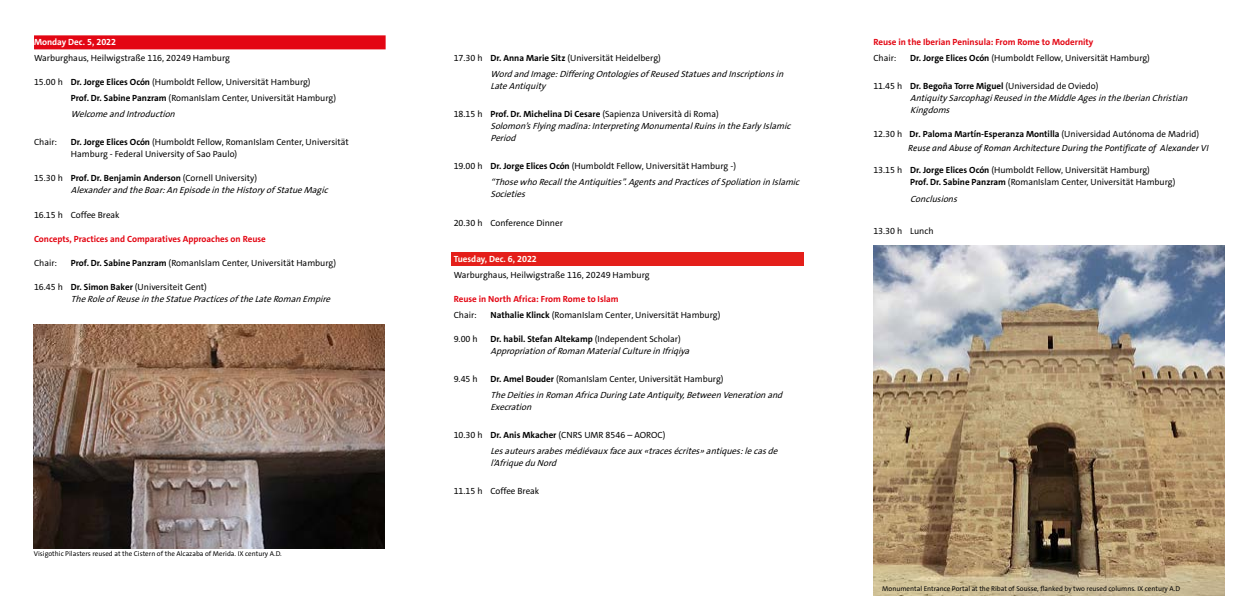
<style>
.page{position:relative;width:1259px;height:596px;background:#fff}
.page>*{position:absolute;margin:0;border:0;box-sizing:border-box;transform-origin:0 0}
.t1{font:italic 9px/12px "The Sans UHH";color:#000}
.t2{font:9px/16px "The Sans UHH";color:#000}
.t3{font:italic 9px/13.4px "The Sans UHH";color:#000}
.t4{font:700 9px "The Sans UHH";color:#e30613}
.t5{font:700 9px "The Sans UHH";color:#fffef7}
.t6{font:700 9px "The Sans UHH";color:#fff}
.t7{font:7px "The Sans UHH";color:#000}
.s1{font-weight:700}
.s2{font-style:italic}
.s3{font-style:normal}
.s4{font-weight:700;font-style:normal}
</style>
<div class="page">
<div style="left:451px;top:252px;width:353px;height:13px;background:#e41f1a"></div>
<div style="left:34px;top:35px;width:352px;height:14px;background:#e30613"></div>
<img style="left:33px;top:324px;width:352px;height:223px">
<img style="left:873px;top:245px;width:352px;height:350px">
<p class="t6" style="left:34px;top:36px;width:84px">Monday Dec. 5, 2022</p>
<p class="t2" style="left:34px;top:50px;width:197px">Warburghaus, Heilwigstraße 116, 20249 Hamburg</p>
<p class="t2" style="left:71px;top:74px;width:267px;text-indent:-37px">15.00 h <span class="s1">Dr. Jorge Elices Ocón</span> (Humboldt Fellow, Universität Hamburg)<br><span class="s1">Prof. Dr. Sabine Panzram</span> (RomanIslam Center, Universität Hamburg)<br><span class="s2">WelcomeandIntroduction</span></p>
<p class="t2" style="left:34px;top:134px;width:25px">Chair:</p>
<p class="t2" style="left:71px;top:136px;width:279px;line-height:12px"><span class="s1">Dr. Jorge Elices Ocón</span> (Humboldt Fellow, RomanIslam Center, Universität<br>Hamburg - Federal University of Sao Paulo)</p>
<p class="t1" style="left:71px;top:172px;width:261px;text-indent:-37px"><span class="s3">15.30 h</span> <span class="s4">Prof. Dr. Benjamin Anderson</span> <span class="s3">(Cornell University)<br></span>AlexanderandtheBoar:AnEpisodeintheHistory ofStatueMagic</p>
<p class="t2" style="left:34px;top:206px;width:87px">16.15 h Coffee Break</p>
<p class="t4" style="left:34px;top:232px;width:233px">Concepts, Practices and Comparatives Approaches on Reuse</p>
<p class="t2" style="left:34px;top:254px;width:25px">Chair:</p>
<p class="t2" style="left:71px;top:254px;width:267px"><span class="s1">Prof. Dr. Sabine Panzram</span> (RomanIslam Center, Universität Hamburg)</p>
<p class="t1" style="left:71px;top:280px;width:264px;text-indent:-37px"><span class="s3">16.45 h</span> <span class="s4">Dr. Simon Baker</span> <span class="s3">(Universiteit Gent)<br></span>TheRoleofReuseintheStatuePracticesoftheLateRomanEmpire</p>
<p class="t7" style="left:34px;top:548px;width:249px">Visigothic Pilasters reused at the Cistern of the Alcazaba of Merida. IX century A.D.</p>
<p class="t1" style="left:490px;top:50px;width:297px;line-height:16px;text-indent:-37px"><span class="s3">17.30 h</span> <span class="s4">Dr. Anna Marie Sitz</span> <span class="s3">(Universität Heidelberg)<br></span>WordandImage:DifferingOntologiesofReusedStatuesandInscriptionsin</p>
<p class="t1" style="left:490px;top:80px;width:56px">LateAntiquity</p>
<p class="t1" style="left:490px;top:108px;width:304px;text-indent:-37px"><span class="s3">18.15 h</span> <span class="s4">Prof. Dr. Michelina Di Cesare</span> <span class="s3">(Sapienza Università di Roma)<br></span>Solomon’sFlyingmadīna:InterpretingMonumentalRuinsintheEarly Islamic<br>Period</p>
<p class="t1" style="left:490px;top:158px;width:313px;line-height:16px;text-indent:-37px"><span class="s3">19.00 h</span> <span class="s4">Dr. Jorge Elices Ocón</span> <span class="s3">(Humboldt Fellow, Universität Hamburg -) </span>“ThosewhoRecalltheAntiquities”.AgentsandPracticesofSpoliationinIslamic</p>
<p class="t1" style="left:490px;top:188px;width:39px">Societies</p>
<p class="t2" style="left:454px;top:214px;width:111px">20.30 h Conference Dinner</p>
<p class="t5" style="left:454px;top:252px;width:85px">Tuesday, Dec. 6, 2022</p>
<p class="t2" style="left:454px;top:266px;width:197px">Warburghaus, Heilwigstraße 116, 20249 Hamburg</p>
<p class="t4" style="left:454px;top:292px;width:166px">Reuse in North Africa: From Rome to Islam</p>
<p class="t2" style="left:454px;top:306px;width:25px">Chair:</p>
<p class="t2" style="left:490px;top:306px;width:231px"><span class="s1">Nathalie Klinck</span> (RomanIslam Center, Universität Hamburg)</p>
<p class="t2" style="left:454px;top:330px;width:26px">9.00 h</p>
<p class="t1" style="left:490px;top:332px;width:203px"><span class="s4">Dr. habil. Stefan Altekamp</span> <span class="s3">(Independent Scholar)<br></span>AppropriationofRomanMaterialCultureinIfriqiya</p>
<p class="t2" style="left:454px;top:370px;width:26px">9.45 h</p>
<p class="t1" style="left:490px;top:370px;width:296px;line-height:16px"><span class="s4">Dr. Amel Bouder</span> <span class="s3">(RomanIslam Center, Universität Hamburg)<br></span>TheDeitiesinRomanAfricaDuringLateAntiquity,BetweenVenerationand</p>
<p class="t1" style="left:490px;top:400px;width:45px">Execration</p>
<p class="t1" style="left:490px;top:426px;width:291px;line-height:16px;text-indent:-37px"><span class="s3">10.30 h</span> <span class="s4">Dr. Anis Mkacher</span> <span class="s3">(CNRS UMR 8546 – AOROC)<br></span>Lesauteursarabesmédiévauxfaceaux«tracesécrites»antiques:lecasde</p>
<p class="t1" style="left:490px;top:456px;width:70px">l’AfriqueduNord</p>
<p class="t2" style="left:454px;top:482px;width:87px">11.15 h Coffee Break</p>
<p class="t4" style="left:873px;top:36px;width:222px">Reuse in the Iberian Peninsula: From Rome to Modernity</p>
<p class="t2" style="left:873px;top:50px;width:25px">Chair:</p>
<p class="t2" style="left:910px;top:50px;width:241px"><span class="s1">Dr. Jorge Elices Ocón</span> (Humboldt Fellow, Universität Hamburg)</p>
<p class="t1" style="left:910px;top:80px;width:282px;text-indent:-37px"><span class="s3">11.45 h</span> <span class="s4">Dr. Begoña Torre Miguel</span> <span class="s3">(Universidad de Oviedo)<br></span>Antiquity SarcophagiReusedintheMiddleAgesintheIberianChristian<br>Kingdoms</p>
<p class="t3" style="left:908px;top:128px;width:302px;text-indent:-35px"><span class="s3">12.30 h</span> <span class="s4">Dr. Paloma Martín-Esperanza Montilla</span> <span class="s3">(Universidad Autónoma de Madrid)<br></span>Reuse and Abuse of Roman Architecture During the Pontificate of Alexander VI</p>
<p class="t2" style="left:910px;top:164px;width:267px;line-height:12px;text-indent:-37px">13.15 h <span class="s1">Dr. Jorge Elices Ocón</span> (Humboldt Fellow, Universität Hamburg)<br><span class="s1">Prof. Dr. Sabine Panzram</span> (RomanIslam Center, Universität Hamburg)</p>
<p class="t1" style="left:910px;top:192px;width:51px">Conclusions</p>
<p class="t2" style="left:873px;top:222px;width:62px">13.30 h Lunch</p>
<p class="t7" style="left:882px;top:583px;width:299px">Monumental Entrance Portal at the Ribat of Sousse, flanked by two reused columns. IX century A.D</p>
</div>
